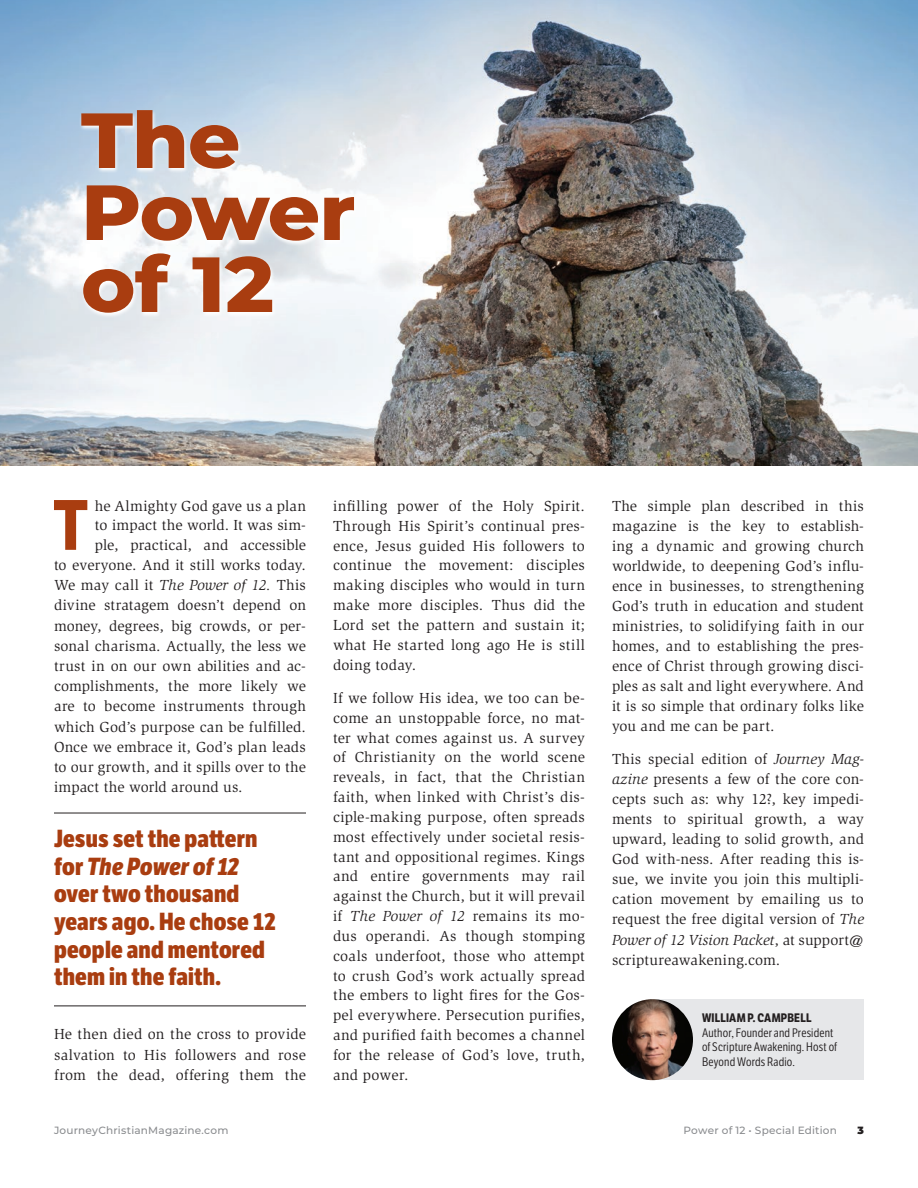
<style>
.page{position:relative;width:918px;height:1188px;background:#fff}
.page>*{position:absolute;margin:0;border:0;box-sizing:border-box;transform-origin:0 0}
.t1{font:800 78px/72px "Montserrat";letter-spacing:-.015em;color:#a93d10;scale:1.05 1}
.t2{font:700 69.15px "LFT Etica Condensed";color:#a93d10}
.pullquote{font:800 24px/27.8px "LFT Etica Condensed";letter-spacing:.01em;color:#a93d10}
.t3{font:15px/19.8px "Slimbach Std";letter-spacing:.01em;color:#231f20;text-align:justify}
.t4{font:12px/14.4px "LFT Etica Condensed";letter-spacing:.015em;color:#231f20}
.bio{font:700 12px "LFT Etica Condensed";letter-spacing:.02em;color:#231f20}
.t5{font:500 10.5px "Montserrat";letter-spacing:.02em;color:#8a8c8f}
.t6{font:900 10.5px "Montserrat";color:#231f20}
.s1{font-style:italic}
</style>
<div class="page">
<hr style="left:54px;top:813px;width:252px;height:1px;background:#231f20">
<hr style="left:54px;top:1006px;width:252px;height:1px;background:#231f20">
<img style="left:1px;top:0;width:917px;height:465px">
<svg style="left:80px;top:110px;width:279px;height:208px"></svg>
<svg style="left:0;top:0;width:1px;height:891px"></svg>
<div style="left:648px;top:999px;width:216px;height:81px;background:#e6e7e9"></div>
<img style="left:612px;top:999px;width:81px;height:81px;border-radius:40px">
<p class="t1" style="left:81px;top:100px;width:263px">The<br>Power of 12</p>
<p class="t2" style="left:53px;top:484px;width:36px">T</p>
<p class="t3" style="left:95px;top:496px;width:213px">he Almighty God gave us a plan</p>
<p class="t3" style="left:95px;top:516px;width:213px">to impact the world. It was sim-</p>
<p class="t3" style="left:95px;top:535px;width:213px">ple, practical, and accessible</p>
<p class="t3" style="left:54px;top:555px;width:254px">to everyone. And it still works today.</p>
<p class="t3" style="left:54px;top:575px;width:254px">We may call it <span class="s1">The Power of 12.</span> This</p>
<p class="t3" style="left:54px;top:596px;width:254px">divine stratagem doesn’t depend on</p>
<p class="t3" style="left:54px;top:616px;width:254px">money, degrees, big crowds, or per-</p>
<p class="t3" style="left:54px;top:636px;width:254px">sonal charisma. Actually, the less we</p>
<p class="t3" style="left:54px;top:656px;width:254px">trust in on our own abilities and ac-</p>
<p class="t3" style="left:54px;top:676px;width:253px">complishments, the more likely we</p>
<p class="t3" style="left:54px;top:697px;width:254px">are to become instruments through</p>
<p class="t3" style="left:54px;top:717px;width:254px">which God’s purpose can be fulfilled.</p>
<p class="t3" style="left:54px;top:737px;width:253px">Once we embrace it, God’s plan leads</p>
<p class="t3" style="left:54px;top:757px;width:253px">to our growth, and it spills over to the</p>
<p class="t3" style="left:54px;top:777px;width:190px">impact the world around us.</p>
<p class="pullquote" style="left:54px;top:825px;width:223px">Jesus set the pattern for <span class="s1">The Power of 12 </span>over two thousand years ago. He chose 12 people and mentored them in the faith.</p>
<p class="t3" style="left:54px;top:1024px;width:254px;line-height:20.2px">He then died on the cross to provide salvation to His followers and rose from the dead, offering them the</p>
<p class="t3" style="left:333px;top:496px;width:254px">infilling power of the Holy Spirit.<br>Through His Spirit’s continual pres&shy;ence, Jesus guided His followers to continue the movement: disciples making disciples who would in turn make more disciples. Thus did the Lord set the pattern and sustain it; what He started long ago He is still doing today.</p>
<p class="t3" style="left:333px;top:688px;width:254px">If we follow His idea, we too can be&shy;come an unstoppable force, no mat&shy;ter what comes against us. A survey of Christianity on the world scene reveals, in fact, that the Christian faith, when linked with Christ’s dis&shy;ciple-making purpose, often spreads most effectively under societal resis&shy;tant and oppositional regimes. Kings and entire governments may rail against the Church, but it will prevail if <span class="s1">The Power of 12</span> remains its mo&shy;dus operandi. As though stomping coals underfoot, those who attempt to crush God’s work actually spread the embers to light fires for the Gos&shy;pel everywhere. Persecution purifies, and purified faith becomes a channel for the release of God’s love, truth, and power.</p>
<p class="t3" style="left:612px;top:496px;width:254px">The simple plan described in this magazine is the key to establish&shy;ing a dynamic and growing church worldwide, to deepening God’s influ&shy;ence in businesses, to strengthening God’s truth in education and student ministries, to solidifying faith in our homes, and to establishing the pres&shy;ence of Christ through growing disci&shy;ples as salt and light everywhere. And it is so simple that ordinary folks like you and me can be part.</p>
<p class="t3" style="left:612px;top:750px;width:254px">This special edition of <span class="s1">Journey Mag&shy;azine</span> presents a few of the core con&shy;cepts such as: why 12?, key impedi&shy;ments to spiritual growth, a way upward, leading to solid growth, and God with-ness. After reading this is&shy;sue, we invite you join this multipli&shy;cation movement by emailing us to request the free digital version of <span class="s1">The Power of 12 Vision Packet</span>, at support@ scriptureawakening.com.</p>
<p class="bio" style="left:702px;top:1011px;width:111px">WILLIAM P. CAMPBELL</p>
<p class="t4" style="left:702px;top:1026px;width:137px">Author, Founder and President of Scripture Awakening. Host of<br>Beyond Words Radio.</p>
<p class="t5" style="left:54px;top:1123px;width:176px">JourneyChristianMagazine.com</p>
<p class="t5" style="left:684px;top:1123px;width:155px">Power of 12 • Special Edition</p>
<p class="t6" style="left:858px;top:1122px;width:8px">3</p>
</div>
